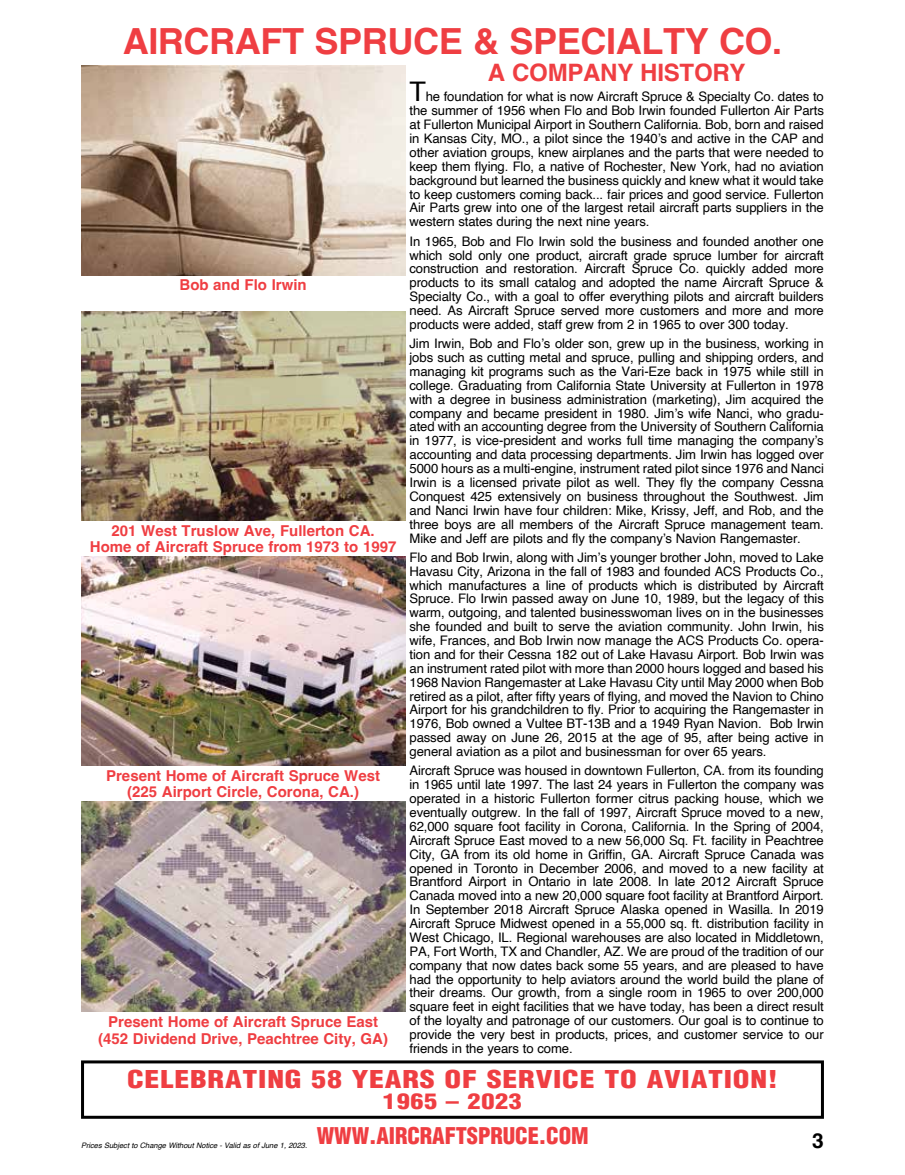
<style>
.page{position:relative;width:905px;height:1175px;background:#fff}
.page>*{position:absolute;margin:0;border:0;box-sizing:border-box;transform-origin:0 0}
.t1{font:700 36px "Helvetica";letter-spacing:-.01em;color:#ef3e42}
.t2{font:900 condensed 24px "Helvetica";letter-spacing:.025em;color:#ef3e42;scale:1.25 1}
.t3{font:700 24px "Helvetica";letter-spacing:-.01em;color:#ef3e42}
.t4{font:900 condensed 22.5px "Helvetica";letter-spacing:-.005em;color:#ef3e42}
.t5{font:900 condensed 21px "Helvetica";letter-spacing:.025em;color:#ef3e42;scale:1.25 1}
.t6{font:700 21px "Helvetica";color:#000}
.t7{font:700 15px/16.5px "Helvetica";color:#ef3e42;text-align:center}
.t8{font:13.2px/13.8px "Helvetica";letter-spacing:-.01em;color:#000;text-align:justify}
.t9{font:italic 7.5px "Helvetica";color:#000}
.s1{font-size:27px}
</style>
<div class="page">
<img style="left:81px;top:66px;width:324px;height:209px">
<img style="left:81px;top:556px;width:324px;height:210px">
<img style="left:81px;top:311px;width:324px;height:209px">
<img style="left:81px;top:802px;width:324px;height:209px">
<div style="left:81px;top:1060px;width:743px;height:58px;border:3px solid #000"></div>
<h1 class="t1" style="left:123px;top:19px;width:661px">AIRCRAFT SPRUCE &amp; SPECIALTY CO.</h1>
<h2 class="t3" style="left:488px;top:58px;width:259px">A COMPANY HISTORY</h2>
<p class="t8" style="left:409px;top:90px;width:416px"><span class="s1">T</span>he foundation for what is now Aircraft Spruce &amp; Specialty Co. dates to the summer of 1956 when Flo and Bob Irwin founded Fullerton Air Parts at Fullerton Municipal Airport in Southern California. Bob, born and raised in Kansas City, MO., a pilot since the 1940’s and active in the CAP and other aviation groups, knew airplanes and the parts that were needed to keep them flying. Flo, a native of Rochester, New York, had no aviation background but learned the business quickly and knew what it would take to keep customers coming back... fair prices and good service. Fullerton Air Parts grew into one of the largest retail aircraft parts suppliers in the western states during the next nine years.</p>
<p class="t8" style="left:409px;top:234px;width:416px">In 1965, Bob and Flo Irwin sold the business and founded another one which sold only one product, aircraft grade spruce lumber for aircraft construction and restoration. Aircraft Spruce Co. quickly added more products to its small catalog and adopted the name Aircraft Spruce &amp; Specialty Co., with a goal to offer everything pilots and aircraft builders need. As Aircraft Spruce served more customers and more and more products were added, staff grew from 2 in 1965 to over 300 today.</p>
<p class="t8" style="left:409px;top:337px;width:416px">Jim Irwin, Bob and Flo’s older son, grew up in the business, working in jobs such as cutting metal and spruce, pulling and shipping orders, and managing kit programs such as the Vari-Eze back in 1975 while still in college. Graduating from California State University at Fullerton in 1978 with a degree in business administration (marketing), Jim acquired the company and became president in 1980. Jim’s wife Nanci, who gradu&shy;ated with an accounting degree from the University of Southern California in 1977, is vice-president and works full time managing the company’s accounting and data processing departments. Jim Irwin has logged over 5000 hours as a multi-engine, instrument rated pilot since 1976 and Nanci Irwin is a licensed private pilot as well. They fly the company Cessna Conquest 425 extensively on business throughout the Southwest. Jim and Nanci Irwin have four children: Mike, Krissy, Jeff, and Rob, and the three boys are all members of the Aircraft Spruce management team.<br>Mike and Jeff are pilots and fly the company’s Navion Rangemaster.</p>
<p class="t8" style="left:409px;top:550px;width:416px">Flo and Bob Irwin, along with Jim’s younger brother John, moved to Lake Havasu City, Arizona in the fall of 1983 and founded ACS Products Co., which manufactures a line of products which is distributed by Aircraft Spruce. Flo Irwin passed away on June 10, 1989, but the legacy of this warm, outgoing, and talented businesswoman lives on in the businesses she founded and built to serve the aviation community. John Irwin, his wife, Frances, and Bob Irwin now manage the ACS Products Co. opera&shy;tion and for their Cessna 182 out of Lake Havasu Airport. Bob Irwin was an instrument rated pilot with more than 2000 hours logged and based his 1968 Navion Rangemaster at Lake Havasu City until May 2000 when Bob retired as a pilot, after fifty years of flying, and moved the Navion to Chino Airport for his grandchildren to fly. Prior to acquiring the Rangemaster in 1976, Bob owned a Vultee BT-13B and a 1949 Ryan Navion. Bob Irwin passed away on June 26, 2015 at the age of 95, after being active in general aviation as a pilot and businessman for over 65 years.</p>
<p class="t8" style="left:409px;top:764px;width:416px">Aircraft Spruce was housed in downtown Fullerton, CA. from its founding in 1965 until late 1997. The last 24 years in Fullerton the company was operated in a historic Fullerton former citrus packing house, which we eventually outgrew. In the fall of 1997, Aircraft Spruce moved to a new, 62,000 square foot facility in Corona, California. In the Spring of 2004, Aircraft Spruce East moved to a new 56,000 Sq. Ft. facility in Peachtree City, GA from its old home in Griffin, GA. Aircraft Spruce Canada was opened in Toronto in December 2006, and moved to a new facility at Brantford Airport in Ontario in late 2008. In late 2012 Aircraft Spruce Canada moved into a new 20,000 square foot facility at Brantford Airport.<br>In September 2018 Aircraft Spruce Alaska opened in Wasilla. In 2019<br>Aircraft Spruce Midwest opened in a 55,000 sq. ft. distribution facility in West Chicago, IL. Regional warehouses are also located in Middletown, PA, Fort Worth, TX and Chandler, AZ. We are proud of the tradition of our company that now dates back some 55 years, and are pleased to have had the opportunity to help aviators around the world build the plane of their dreams. Our growth, from a single room in 1965 to over 200,000 square feet in eight facilities that we have today, has been a direct result of the loyalty and patronage of our customers. Our goal is to continue to provide the very best in products, prices, and customer service to our friends in the years to come.</p>
<p class="t7" style="left:179px;top:278px;width:129px">Bob and Flo Irwin</p>
<p class="t7" style="left:90px;top:524px;width:308px">201 West Truslow Ave, Fullerton CA.<br>Home of Aircraft Spruce from 1973 to 1997</p>
<p class="t7" style="left:106px;top:769px;width:275px">Present Home of Aircraft Spruce West (225 Airport Circle, Corona, CA.)</p>
<p class="t7" style="left:98px;top:1015px;width:291px">Present Home of Aircraft Spruce East (452 Dividend Drive, Peachtree City, GA)</p>
<h2 class="t2" style="left:127px;top:1064px;width:522px">CELEBRATING 58 YEARS OF SERVICE TO AVIATION!</h2>
<h3 class="t5" style="left:383px;top:1088px;width:113px">1965 – 2023</h3>
<p class="t9" style="left:81px;top:1139px;width:227px">Prices Subject to Change Without Notice - Valid as of June 1, 2023.</p>
<h3 class="t4" style="left:317px;top:1121px;width:273px">WWW.AIRCRAFTSPRUCE.COM</h3>
<h3 class="t6" style="left:812px;top:1127px;width:13px">3</h3>
</div>
